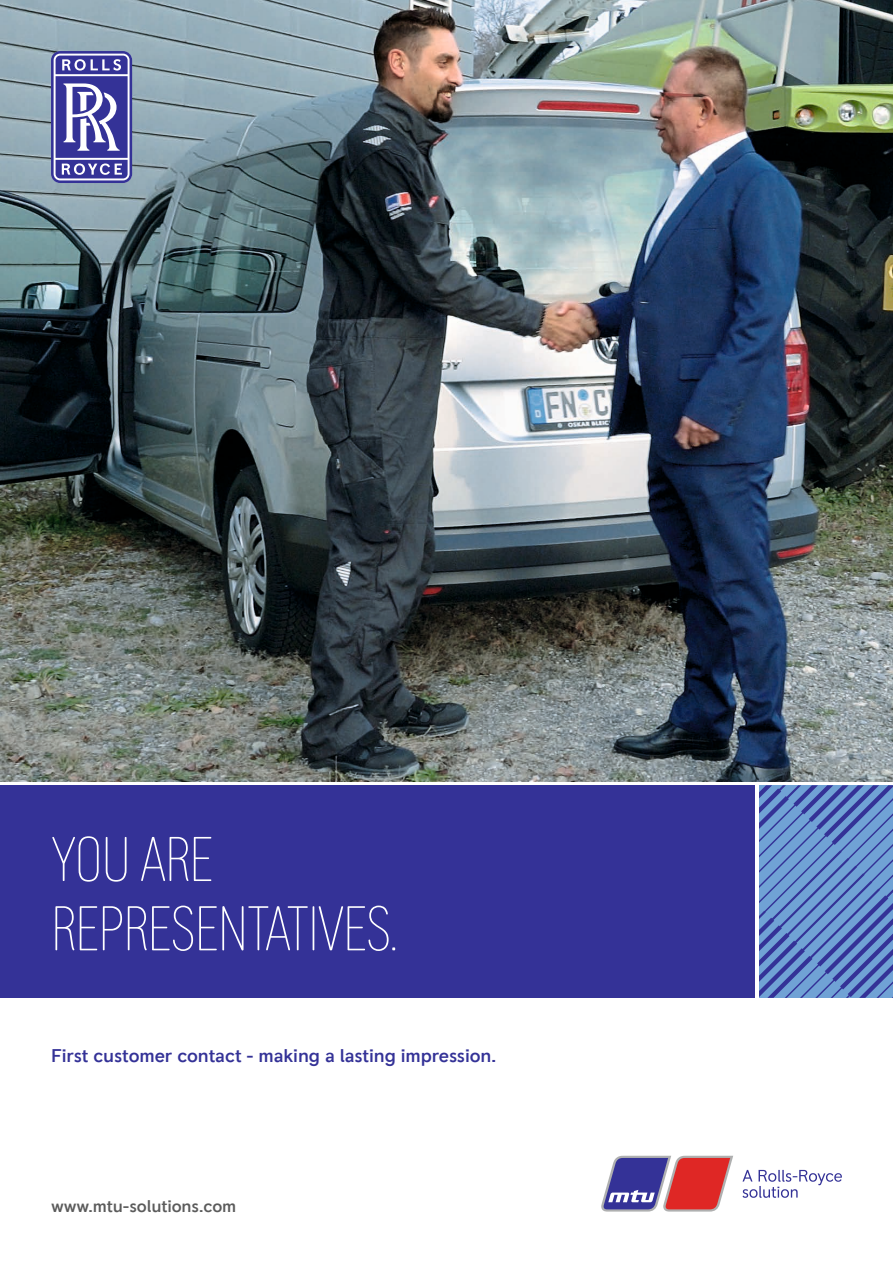
<style>
.page{position:relative;width:893px;height:1263px;background:#fff}
.page>*{position:absolute;margin:0;border:0;box-sizing:border-box;transform-origin:0 0}
.t1{font:200 condensed 63px/69.3px "RR Pioneer";letter-spacing:-.015em;color:#fff}
.t2{font:500 18.75px "RR Pioneer";letter-spacing:-.005em;color:#343297}
.t3{font:500 17.25px "RR Pioneer";letter-spacing:-.005em;color:#5b5b5b}
</style>
<div class="page">
<img style="left:0;top:0;width:893px;height:781px">
<div style="left:0;top:785px;width:755px;height:213px;background:#343297"></div>
<svg style="left:759px;top:785px;width:134px;height:213px;background:#5f84c4"></svg>
<svg style="left:51px;top:51px;width:81px;height:132px"></svg>
<svg style="left:742px;top:1170px;width:100px;height:28px"></svg>
<svg style="left:601px;top:1156px;width:132px;height:55px"></svg>
<h1 class="t1" style="left:51px;top:825px;width:349px">YOU ARE<br>REPRESENTATIVES.</h1>
<p class="t2" style="left:51px;top:1044px;width:447px">First customer contact - making a lasting impression.</p>
<p class="t3" style="left:51px;top:1195px;width:187px">www.mtu-solutions.com</p>
</div>
